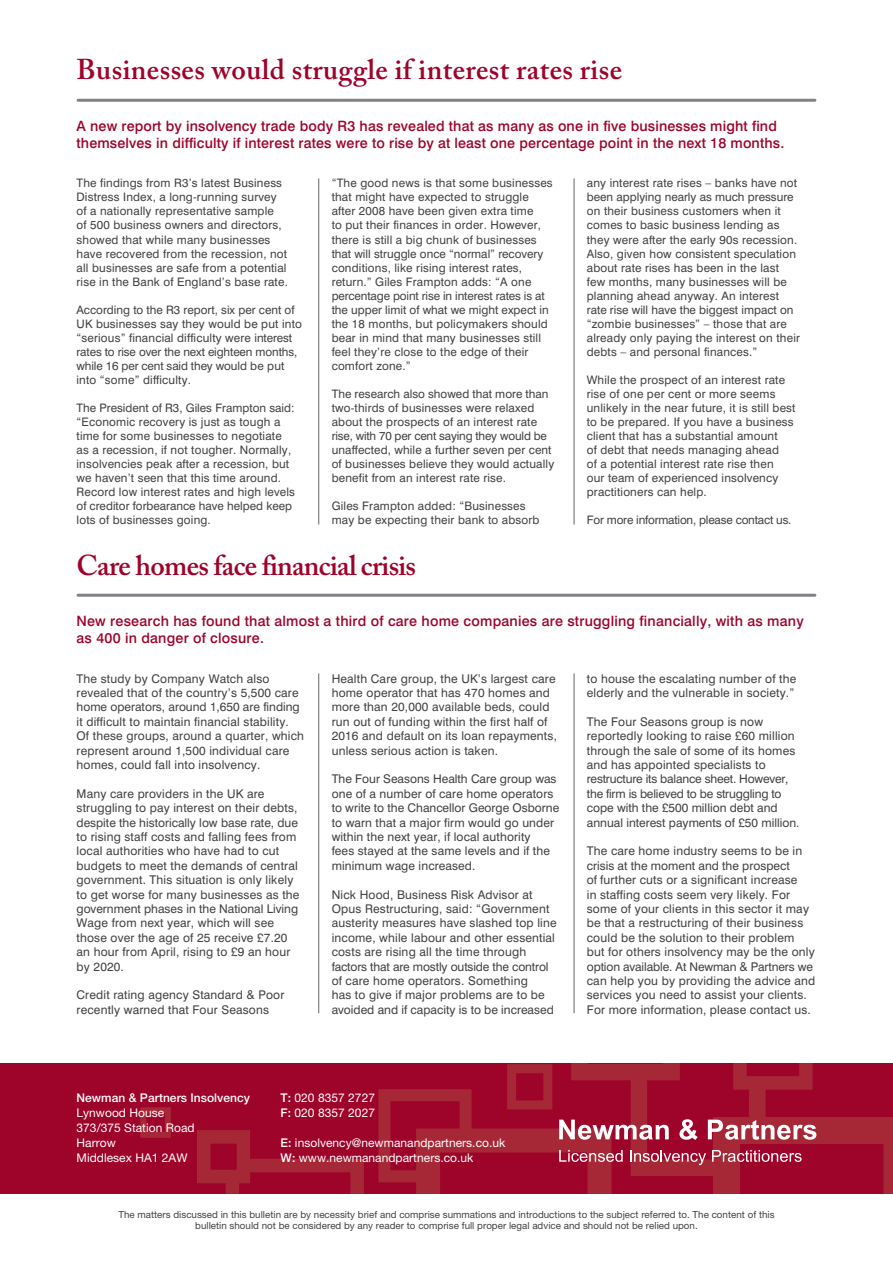
<style>
.page{position:relative;width:893px;height:1263px;background:#fff}
.page>*{position:absolute;margin:0;border:0;box-sizing:border-box;transform-origin:0 0}
.t1{font:600 28.5px "Adobe Caslon Pro";letter-spacing:.015em;color:#9e032a}
.t2{font:600 28.5px "Adobe Caslon Pro";letter-spacing:-.025em;color:#9e032a}
.t3{font:500 14.25px/17.1px "Swiss 721 BT";letter-spacing:.01em;color:#9e032a}
.t4{font:12px/14.4px "Swiss 721 BT";letter-spacing:.015em;color:#414042}
.t5{font:12px/15px "Helvetica Neue";letter-spacing:.005em;color:#fff}
.t6{font:500 12px "Helvetica Neue";letter-spacing:.005em;color:#fff}
.t7{font:11.7px/14.1px "Swiss 721 BT";letter-spacing:.015em;color:#414042}
.t8{font:11.7px "Swiss 721 BT";letter-spacing:-.015em;color:#414042}
.t9{font:9.75px/11.7px "Helvetica Neue";letter-spacing:.005em;color:#414042;text-align:center}
.s1{font-weight:500}
</style>
<div class="page">
<div style="left:0;top:1063px;width:893px;height:131px;background:#9e032a"></div>
<div style="left:378px;top:1089px;width:94px;height:93px;border:12px solid #a62836"></div>
<div style="left:140px;top:1107px;width:31px;height:31px;background:#9e032a;border:6px solid #a62836"></div>
<svg style="left:226px;top:1159px;width:138px;height:35px"></svg>
<div style="left:204px;top:1137px;width:39px;height:39px;background:#9e032a"></div>
<div style="left:197px;top:1130px;width:53px;height:53px;border:14px solid #a62836"></div>
<svg style="left:416px;top:1063px;width:477px;height:131px"></svg>
<hr style="left:318px;top:178px;width:1px;height:346px;background:#636466">
<hr style="left:574px;top:178px;width:1px;height:346px;background:#636466">
<hr style="left:318px;top:673px;width:1px;height:340px;background:#636466">
<hr style="left:574px;top:673px;width:1px;height:340px;background:#636466">
<hr style="left:78px;top:99px;width:737px;height:3px;background:#808285">
<hr style="left:78px;top:594px;width:737px;height:3px;background:#808285">
<h1 class="t1" style="left:77px;top:53px;width:547px">Businesses would struggle if interest rates rise</h1>
<p class="t3" style="left:77px;top:117px;width:709px">A new report by insolvency trade body R3 has revealed that as many as one in five businesses might find themselves in difficulty if interest rates were to rise by at least one percentage point in the next 18 months.</p>
<p class="t7" style="left:77px;top:176px;width:213px">The findings from R3’s latest Business Distress Index, a long-running survey of a nationally representative sample<br>of 500 business owners and directors, showed that while many businesses have recovered from the recession, not all businesses are safe from a potential rise in the Bank of England’s base rate.</p>
<p class="t7" style="left:77px;top:302px;width:227px">According to the R3 report, six per cent of UK businesses say they would be put into “serious” financial difficulty were interest rates to rise over the next eighteen months, while 16 per cent said they would be put into “some” difficulty.</p>
<p class="t7" style="left:77px;top:401px;width:220px">The President of R3, Giles Frampton said: “Economic recovery is just as tough a time for some businesses to negotiate as a recession, if not tougher. Normally, insolvencies peak after a recession, but we haven’t seen that this time around.<br>Record low interest rates and high levels of creditor forbearance have helped keep lots of businesses going.</p>
<p class="t7" style="left:332px;top:176px;width:223px">“The good news is that some businesses that might have expected to struggle after 2008 have been given extra time<br>to put their finances in order. However, there is still a big chunk of businesses that will struggle once “normal” recovery conditions, like rising interest rates, return.” Giles Frampton adds: “A one percentage point rise in interest rates is at the upper limit of what we might expect in the 18 months, but policymakers should bear in mind that many businesses still feel they’re close to the edge of their comfort zone.”</p>
<p class="t7" style="left:332px;top:387px;width:224px">The research also showed that more than two-thirds of businesses were relaxed about the prospects of an interest rate rise, with 70 per cent saying they would be unaffected, while a further seven per cent of businesses believe they would actually benefit from an interest rate rise.</p>
<p class="t7" style="left:332px;top:499px;width:209px">Giles Frampton added: “Businesses may be expecting their bank to absorb</p>
<h1 class="t2" style="left:77px;top:548px;width:341px">Care homes face financial crisis</h1>
<p class="t7" style="left:587px;top:176px;width:215px">any interest rate rises – banks have not been applying nearly as much pressure on their business customers when it comes to basic business lending as they were after the early 90s recession.<br>Also, given how consistent speculation about rate rises has been in the last few months, many businesses will be planning ahead anyway. An interest rate rise will have the biggest impact on “zombie businesses” – those that are already only paying the interest on their debts – and personal finances.”</p>
<p class="t7" style="left:587px;top:373px;width:210px">While the prospect of an interest rate rise of one per cent or more seems unlikely in the near future, it is still best to be prepared. If you have a business client that has a substantial amount<br>of debt that needs managing ahead<br>of a potential interest rate rise then<br>our team of experienced insolvency practitioners can help.</p>
<p class="t8" style="left:587px;top:513px;width:206px">For more information, please contact us.</p>
<p class="t3" style="left:77px;top:612px;width:729px">New research has found that almost a third of care home companies are struggling financially, with as many as 400 in danger of closure.</p>
<p class="t4" style="left:77px;top:671px;width:229px">The study by Company Watch also revealed that of the country’s 5,500 care home operators, around 1,650 are finding it difficult to maintain financial stability.<br>Of these groups, around a quarter, which represent around 1,500 individual care homes, could fall into insolvency.</p>
<p class="t4" style="left:77px;top:786px;width:224px">Many care providers in the UK are struggling to pay interest on their debts, despite the historically low base rate, due to rising staff costs and falling fees from local authorities who have had to cut budgets to meet the demands of central government. This situation is only likely to get worse for many businesses as the government phases in the National Living Wage from next year, which will see those over the age of 25 receive £7.20 an hour from April, rising to £9 an hour by 2020.</p>
<p class="t4" style="left:77px;top:988px;width:209px">Credit rating agency Standard &amp; Poor recently warned that Four Seasons</p>
<p class="t4" style="left:332px;top:671px;width:227px">Health Care group, the UK’s largest care home operator that has 470 homes and more than 20,000 available beds, could run out of funding within the first half of 2016 and default on its loan repayments, unless serious action is taken.</p>
<p class="t4" style="left:332px;top:772px;width:229px">The Four Seasons Health Care group was one of a number of care home operators to write to the Chancellor George Osborne to warn that a major firm would go under within the next year, if local authority<br>fees stayed at the same levels and if the minimum wage increased.</p>
<p class="t4" style="left:332px;top:887px;width:227px">Nick Hood, Business Risk Advisor at Opus Restructuring, said: “Government austerity measures have slashed top line income, while labour and other essential costs are rising all the time through factors that are mostly outside the control of care home operators. Something<br>has to give if major problems are to be avoided and if capacity is to be increased</p>
<p class="t4" style="left:587px;top:671px;width:211px">to house the escalating number of the elderly and the vulnerable in society.”</p>
<p class="t4" style="left:587px;top:714px;width:214px">The Four Seasons group is now reportedly looking to raise £60 million through the sale of some of its homes and has appointed specialists to restructure its balance sheet. However, the firm is believed to be struggling to cope with the £500 million debt and annual interest payments of £50 million.</p>
<p class="t4" style="left:587px;top:844px;width:230px">The care home industry seems to be in crisis at the moment and the prospect<br>of further cuts or a significant increase<br>in staffing costs seem very likely. For some of your clients in this sector it may be that a restructuring of their business could be the solution to their problem<br>but for others insolvency may be the only option available. At Newman &amp; Partners we can help you by providing the advice and services you need to assist your clients.<br>For more information, please contact us.</p>
<p class="t6" style="left:77px;top:1090px;width:175px">Newman &amp; Partners Insolvency</p>
<p class="t5" style="left:77px;top:1105px;width:120px">Lynwood House<br>373/375 Station Road<br>Harrow<br>Middlesex HA1 2AW</p>
<p class="t5" style="left:281px;top:1090px;width:96px"><span class="s1">T:</span> 020 8357 2727<br><span class="s1">F:</span> 020 8357 2027</p>
<p class="t5" style="left:281px;top:1135px;width:226px"><span class="s1">E:</span> insolvency@newmanandpartners.co.uk<br><span class="s1">W:</span> www.newmanandpartners.co.uk</p>
<p class="t9" style="left:118px;top:1208px;width:658px">The matters discussed in this bulletin are by necessity brief and comprise summations and introductions to the subject referred to. The content of this bulletin should not be considered by any reader to comprise full proper legal advice and should not be relied upon.</p>
</div>
